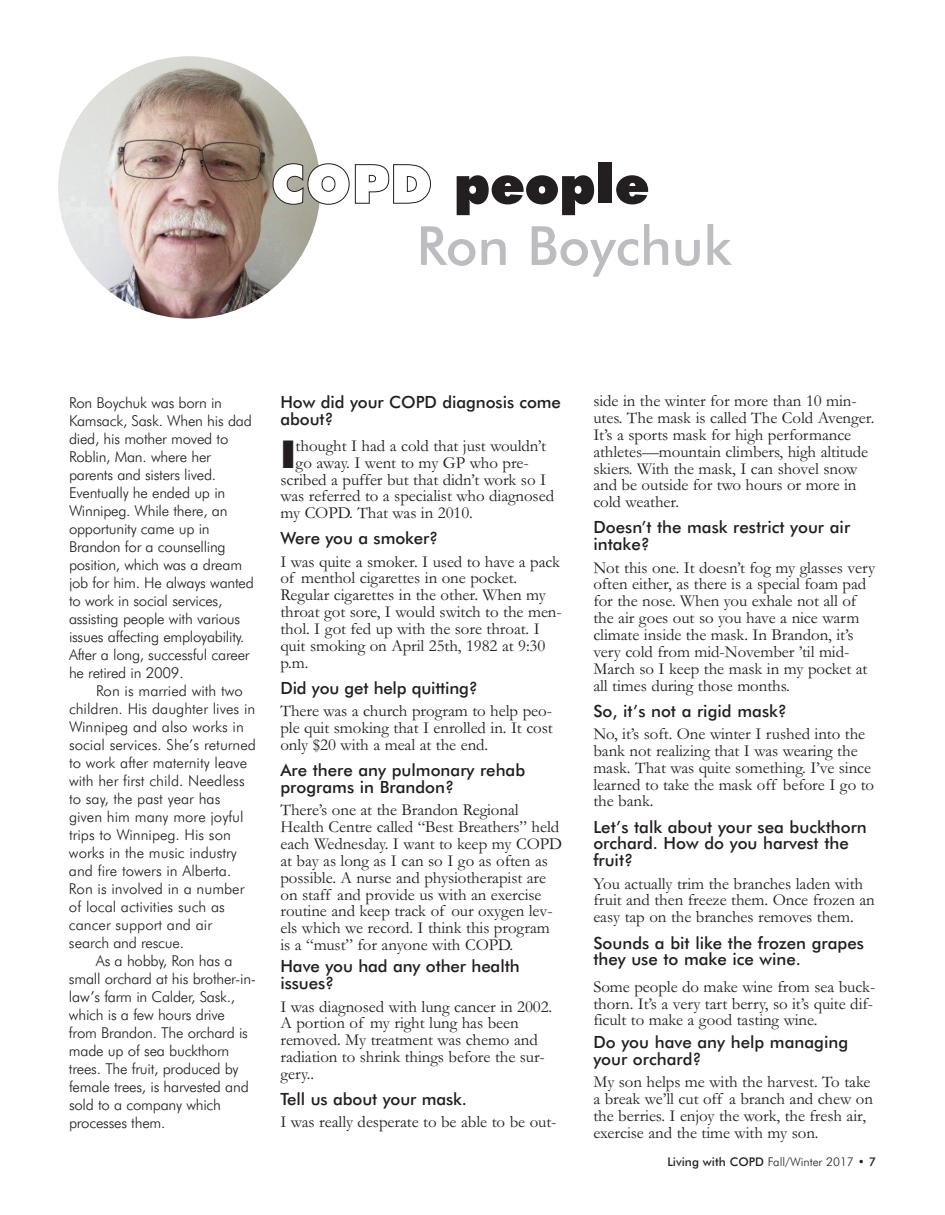
<style>
.page{position:relative;width:945px;height:1215px;background:#fff}
.page>*{position:absolute;margin:0;border:0;box-sizing:border-box;transform-origin:0 0}
.t1{font:500 54px/61.5px "Futura BT";color:#bcbdc0}
.t2{font:900 38.4px "Futura BT";color:#231f20}
.t3{font:16.8px/16.8px "Garamond";letter-spacing:-.005em;color:#231f20}
.t4{font:500 16.8px/16.8px "Futura BT";color:#231f20}
.t5{font:300 15px/18px "Futura BT";letter-spacing:-.015em;color:#231f20}
.t6{font:500 12px "Futura BT";color:#231f20}
.s1{font-weight:900;color:#fff}
.s2{font-weight:900;color:#231f20}
.s3{font-weight:300}
</style>
<div class="page">
<img style="left:58px;top:56px;width:262px;height:263px;border-radius:50%">
<h1 class="t1" style="left:417px;top:154px;width:316px;text-indent:-146px"><span class="s1">COPD</span> <span class="s2">people<br></span>Ron Boychuk</h1>
<p class="t5" style="left:69px;top:394px;width:186px">Ron Boychuk was born in<br>Kamsack, Sask. When his dad died, his mother moved to<br>Roblin, Man. where her parents and sisters lived.<br>Eventually he ended up in<br>Winnipeg. While there, an opportunity came up in<br>Brandon for a counselling position, which was a dream job for him. He always wanted to work in social services, assisting people with various issues affecting employability.<br>After a long, successful career he retired in 2009.</p>
<p class="t5" style="left:96px;top:682px;width:148px">Ron is married with two</p>
<p class="t5" style="left:69px;top:700px;width:188px">children. His daughter lives in</p>
<p class="t5" style="left:69px;top:718px;width:176px">Winnipeg and also works in</p>
<p class="t5" style="left:69px;top:736px;width:189px">social services. She’s returned</p>
<p class="t5" style="left:69px;top:754px;width:180px">to work after maternity leave</p>
<p class="t5" style="left:69px;top:772px;width:177px">with her first child. Needless</p>
<p class="t5" style="left:69px;top:790px;width:153px">to say, the past year has</p>
<p class="t5" style="left:69px;top:808px;width:176px">given him many more joyful</p>
<p class="t5" style="left:69px;top:826px;width:163px">trips to Winnipeg. His son</p>
<p class="t5" style="left:69px;top:844px;width:169px">works in the music industry</p>
<p class="t5" style="left:69px;top:862px;width:164px">and fire towers in Alberta.</p>
<p class="t5" style="left:69px;top:880px;width:177px">Ron is involved in a number</p>
<p class="t5" style="left:69px;top:898px;width:157px">of local activities such as</p>
<p class="t5" style="left:69px;top:916px;width:145px">cancer support and air</p>
<p class="t5" style="left:69px;top:934px;width:117px">search and rescue.</p>
<p class="t5" style="left:96px;top:952px;width:138px">As a hobby, Ron has a</p>
<p class="t5" style="left:69px;top:970px;width:189px">small orchard at his brother-in-</p>
<p class="t5" style="left:69px;top:988px;width:168px">law’s farm in Calder, Sask.,</p>
<p class="t5" style="left:69px;top:1006px;width:157px">which is a few hours drive</p>
<p class="t5" style="left:69px;top:1024px;width:181px">from Brandon. The orchard is</p>
<p class="t5" style="left:69px;top:1042px;width:162px">made up of sea buckthorn</p>
<p class="t5" style="left:69px;top:1060px;width:171px">trees. The fruit, produced by</p>
<p class="t5" style="left:69px;top:1078px;width:181px">female trees, is harvested and</p>
<p class="t5" style="left:69px;top:1096px;width:153px">sold to a company which</p>
<p class="t5" style="left:69px;top:1114px;width:98px">processes them.</p>
<p class="t4" style="left:280px;top:394px;width:282px">How did your COPD diagnosis come about?</p>
<h2 class="t2" style="left:280px;top:432px;width:17px">I</h2>
<p class="t3" style="left:296px;top:437px;width:252px">thought I had a cold that just wouldn’t</p>
<p class="t3" style="left:296px;top:453px;width:235px">go away. I went to my GP who pre-</p>
<p class="t3" style="left:280px;top:470px;width:267px">scribed a puffer but that didn’t work so I</p>
<p class="t3" style="left:280px;top:487px;width:275px">was referred to a specialist who diagnosed</p>
<p class="t3" style="left:280px;top:504px;width:194px">my COPD. That was in 2010.</p>
<p class="t4" style="left:280px;top:530px;width:159px">Were you a smoker?</p>
<p class="t3" style="left:280px;top:552px;width:283px">I was quite a smoker. I used to have a pack of menthol cigarettes in one pocket.<br>Regular cigarettes in the other. When my throat got sore, I would switch to the men&shy;thol. I got fed up with the sore throat. I quit smoking on April 25th, 1982 at 9:30 p.m.</p>
<p class="t4" style="left:280px;top:680px;width:199px">Did you get help quitting?</p>
<p class="t3" style="left:280px;top:702px;width:274px;text-align:justify">There was a church program to help peo&shy;ple quit smoking that I enrolled in. It cost only $20 with a meal at the end.</p>
<p class="t4" style="left:280px;top:762px;width:246px">Are there any pulmonary rehab programs in Brandon?</p>
<p class="t3" style="left:280px;top:801px;width:283px">There’s one at the Brandon Regional Health Centre called “Best Breathers” held each Wednesday. I want to keep my COPD at bay as long as I can so I go as often as possible. A nurse and physiotherapist are on staff and provide us with an exercise routine and keep track of our oxygen lev&shy;els which we record. I think this program is a “must” for anyone with COPD.</p>
<p class="t4" style="left:280px;top:958px;width:241px">Have you had any other health issues?</p>
<p class="t3" style="left:280px;top:997px;width:273px">I was diagnosed with lung cancer in 2002.<br>A portion of my right lung has been removed. My treatment was chemo and radiation to shrink things before the sur&shy;gery..</p>
<p class="t4" style="left:280px;top:1091px;width:188px">Tell us about your mask.</p>
<p class="t3" style="left:280px;top:1113px;width:278px">I was really desperate to be able to be out-</p>
<p class="t3" style="left:593px;top:392px;width:283px">side in the winter for more than 10 min&shy;utes. The mask is called The Cold Avenger.<br>It’s a sports mask for high performance athletes—mountain climbers, high altitude skiers. With the mask, I can shovel snow and be outside for two hours or more in cold weather.</p>
<p class="t4" style="left:593px;top:519px;width:258px">Doesn’t the mask restrict your air intake?</p>
<p class="t3" style="left:593px;top:558px;width:283px">Not this one. It doesn’t fog my glasses very often either, as there is a special foam pad for the nose. When you exhale not all of the air goes out so you have a nice warm climate inside the mask. In Brandon, it’s very cold from mid-November ’til mid-March so I keep the mask in my pocket at all times during those months.</p>
<p class="t4" style="left:593px;top:703px;width:195px">So, it’s not a rigid mask?</p>
<p class="t3" style="left:593px;top:725px;width:282px">No, it’s soft. One winter I rushed into the bank not realizing that I was wearing the mask. That was quite something. I’ve since learned to take the mask off before I go to the bank.</p>
<p class="t4" style="left:593px;top:818px;width:275px">Let’s talk about your sea buckthorn orchard. How do you harvest the fruit?</p>
<p class="t3" style="left:593px;top:874px;width:283px">You actually trim the branches laden with fruit and then freeze them. Once frozen an easy tap on the branches removes them.</p>
<p class="t4" style="left:593px;top:934px;width:272px">Sounds a bit like the frozen grapes they use to make ice wine.</p>
<p class="t3" style="left:593px;top:978px;width:283px">Some people do make wine from sea buck&shy;thorn. It’s a very tart berry, so it’s quite dif&shy;ficult to make a good tasting wine.</p>
<p class="t4" style="left:593px;top:1034px;width:256px">Do you have any help managing your orchard?</p>
<p class="t3" style="left:593px;top:1073px;width:281px">My son helps me with the harvest. To take a break we’ll cut off a branch and chew on the berries. I enjoy the work, the fresh air, exercise and the time with my son.</p>
<p class="t6" style="left:667px;top:1155px;width:210px">Living with COPD <span class="s3">Fall/Winter 2017</span> • 7</p>
</div>
